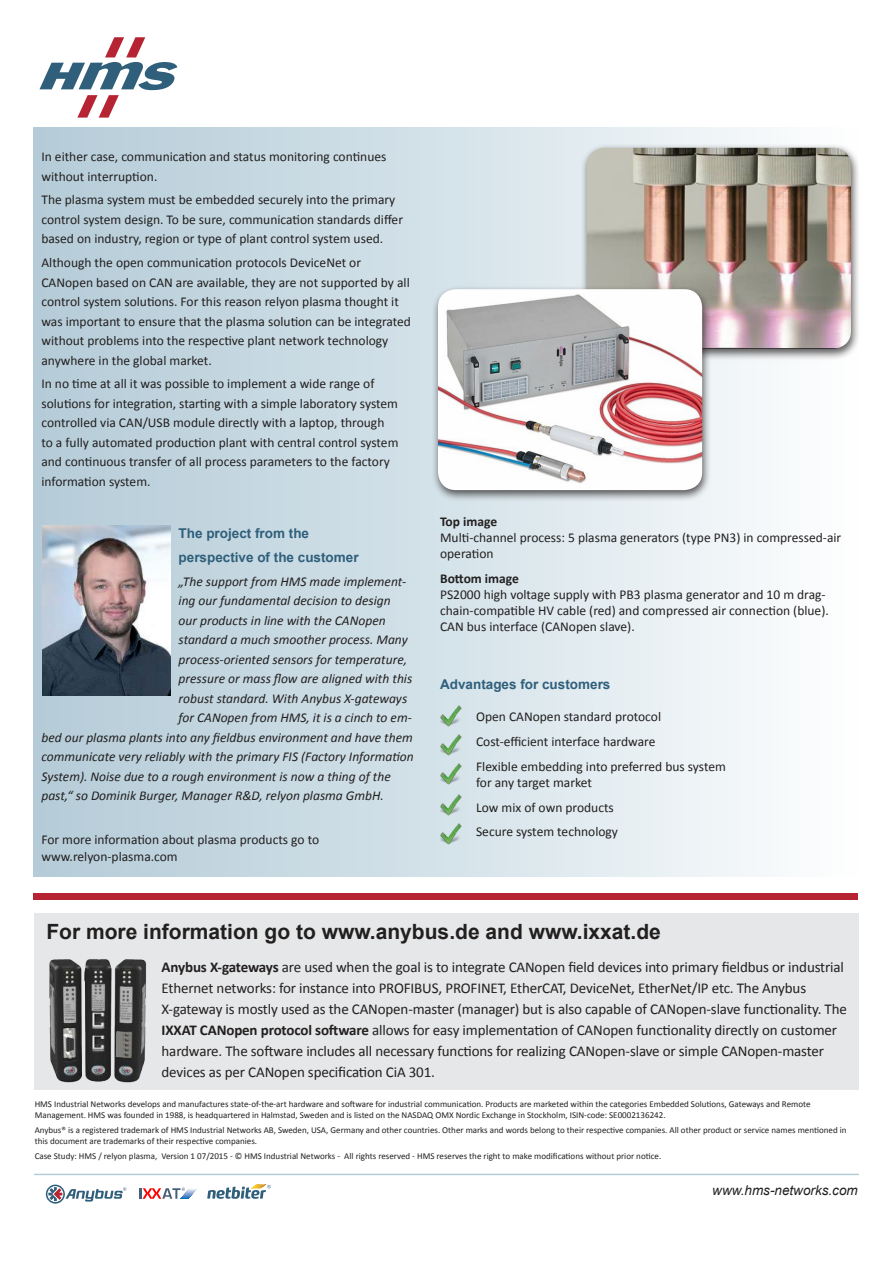
<style>
.page{position:relative;width:893px;height:1263px;background:#fff}
.page>*{position:absolute;margin:0;border:0;box-sizing:border-box;transform-origin:0 0}
.t1{font:700 21px "Arial";color:#221f1f}
.t2{font:15px/21px "Calibri";letter-spacing:-.01em;color:#221f1f}
.t3{font:13.5px/19.5px "Calibri";color:#221f1f}
.t4{font:italic 13.5px "Calibri";color:#221f1f}
.t5{font:700 13.5px/24px "Arial";color:#2f5f7b}
.t6{font:italic 13.5px "Arial";color:#221f1f}
.t7{font:700 13.5px "Calibri";color:#221f1f}
.t8{font:9px/10.8px "Calibri";color:#221f1f}
.s1{font-weight:700}
</style>
<div class="page">
<hr style="left:34px;top:1174px;width:825px;height:1px;background:#b4ccd8">
<svg style="left:45px;top:1184px;width:226px;height:20px"></svg>
<div style="left:34px;top:893px;width:824px;height:6px;background:#b62332"></div>
<div style="left:35px;top:913px;width:824px;height:177px;background:#e6e7e8"></div>
<img style="left:34px;top:128px;width:737px;height:748px">
<div style="left:580px;top:144px;width:281px;height:217px;background:#221f1f;opacity:.75"></div>
<img style="left:587px;top:148px;width:264px;height:201px">
<div style="left:431px;top:285px;width:281px;height:217px;background:#221f1f;opacity:.75"></div>
<img style="left:438px;top:289px;width:264px;height:201px">
<img style="left:43px;top:525px;width:127px;height:170px">
<img style="left:440px;top:706px;width:21px;height:20px">
<img style="left:440px;top:735px;width:21px;height:20px">
<img style="left:440px;top:764px;width:21px;height:20px">
<img style="left:440px;top:795px;width:21px;height:20px">
<img style="left:440px;top:824px;width:21px;height:20px">
<svg style="left:39px;top:37px;width:138px;height:81px"></svg>
<img style="left:34px;top:944px;width:113px;height:146px">
<p class="t3" style="left:41px;top:147px;width:346px">In either case, communication and status monitoring continues without interruption.</p>
<p class="t3" style="left:41px;top:191px;width:363px">The plasma system must be embedded securely into the primary control system design. To be sure, communication standards differ based on industry, region or type of plant control system used.</p>
<p class="t3" style="left:41px;top:253px;width:371px">Although the open communication protocols DeviceNet or CANopen based on CAN are available, they are not supported by all control system solutions. For this reason relyon plasma thought it was important to ensure that the plasma solution can be integrated without problems into the respective plant network technology anywhere in the global market.</p>
<p class="t3" style="left:41px;top:374px;width:359px">In no time at all it was possible to implement a wide range of solutions for integration, starting with a simple laboratory system controlled via CAN/USB module directly with a laptop, through to a fully automated production plant with central control system and continuous transfer of all process parameters to the factory information system.</p>
<p class="t5" style="left:179px;top:522px;width:182px">The project from the perspective of the customer</p>
<p class="t4" style="left:179px;top:576px;width:229px">„The support from HMS made implement-</p>
<p class="t4" style="left:179px;top:596px;width:214px">ing our fundamental decision to design</p>
<p class="t4" style="left:179px;top:615px;width:209px">our products in line with the CANopen</p>
<p class="t4" style="left:179px;top:630px;width:231px">standard a much smoother process. Many</p>
<p class="t4" style="left:179px;top:654px;width:230px">process-oriented sensors for temperature,</p>
<p class="t4" style="left:179px;top:669px;width:235px">pressure or mass flow are aligned with this</p>
<p class="t4" style="left:179px;top:689px;width:230px">robust standard. With Anybus X-gateways</p>
<p class="t4" style="left:179px;top:713px;width:235px">for CANopen from HMS, it is a cinch to em-</p>
<p class="t4" style="left:41px;top:728px;width:373px">bed our plasma plants into any fieldbus environment and have them</p>
<p class="t4" style="left:41px;top:747px;width:374px">communicate very reliably with the primary FIS (Factory Information</p>
<p class="t4" style="left:41px;top:767px;width:351px">System). Noise due to a rough environment is now a thing of the</p>
<p class="t4" style="left:41px;top:786px;width:344px">past,“ so Dominik Burger, Manager R&amp;D, relyon plasma GmbH.</p>
<p class="t3" style="left:41px;top:832px;width:279px;line-height:16.2px">For more information about plasma products go to www.relyon-plasma.com</p>
<p class="t7" style="left:440px;top:513px;width:59px">Top image</p>
<p class="t3" style="left:440px;top:529px;width:403px;line-height:16.2px">Multi-channel process: 5 plasma generators (type PN3) in compressed-air operation</p>
<p class="t7" style="left:440px;top:570px;width:80px">Bottom image</p>
<p class="t3" style="left:440px;top:586px;width:390px;line-height:16.2px">PS2000 high voltage supply with PB3 plasma generator and 10 m drag&shy;chain-compatible HV cable (red) and compressed air connection (blue).<br>CAN bus interface (CANopen slave).</p>
<p class="t5" style="left:440px;top:673px;width:172px">Advantages for customers</p>
<p class="t3" style="left:476px;top:705px;width:251px;line-height:24.8px">Open CANopen standard protocol<br>Cost-efficient interface hardware<br>Flexible embedding into preferred bus system</p>
<p class="t3" style="left:476px;top:771px;width:143px;line-height:24.8px">for any target market<br>Low mix of own products<br>Secure system technology</p>
<h1 class="t1" style="left:46px;top:924px;width:616px">For more information go to www.anybus.de and www.ixxat.de</h1>
<p class="t2" style="left:162px;top:957px;width:687px"><span class="s1">Anybus X-gateways</span> are used when the goal is to integrate CANopen field devices into primary fieldbus or industrial Ethernet networks: for instance into PROFIBUS, PROFINET, EtherCAT, DeviceNet, EtherNet/IP etc. The Anybus X-gateway is mostly used as the CANopen-master (manager) but is also capable of CANopen-slave functionality. The <span class="s1">IXXAT CANopen protocol software</span> allows for easy implementation of CANopen functionality directly on customer hardware. The software includes all necessary functions for realizing CANopen-slave or simple CANopen-master devices as per CANopen specification CiA 301.</p>
<p class="t8" style="left:35px;top:1099px;width:777px">HMS Industrial Networks develops and manufactures state-of-the-art hardware and software for industrial communication. Products are marketed within the categories Embedded Solutions, Gateways and Remote<br>Management. HMS was founded in 1988, is headquartered in Halmstad, Sweden and is listed on the NASDAQ OMX Nordic Exchange in Stockholm, ISIN-code: SE0002136242.</p>
<p class="t8" style="left:35px;top:1125px;width:813px">Anybus® is a registered trademark of HMS Industrial Networks AB, Sweden, USA, Germany and other countries. Other marks and words belong to their respective companies. All other product or service names mentioned in this document are trademarks of their respective companies.</p>
<p class="t8" style="left:35px;top:1150px;width:628px">Case Study: HMS / relyon plasma, Version 1 07/2015 - © HMS Industrial Networks - All rights reserved - HMS reserves the right to make modifications without prior notice.</p>
<p class="t6" style="left:712px;top:1182px;width:147px">www.hms-networks.com</p>
</div>
